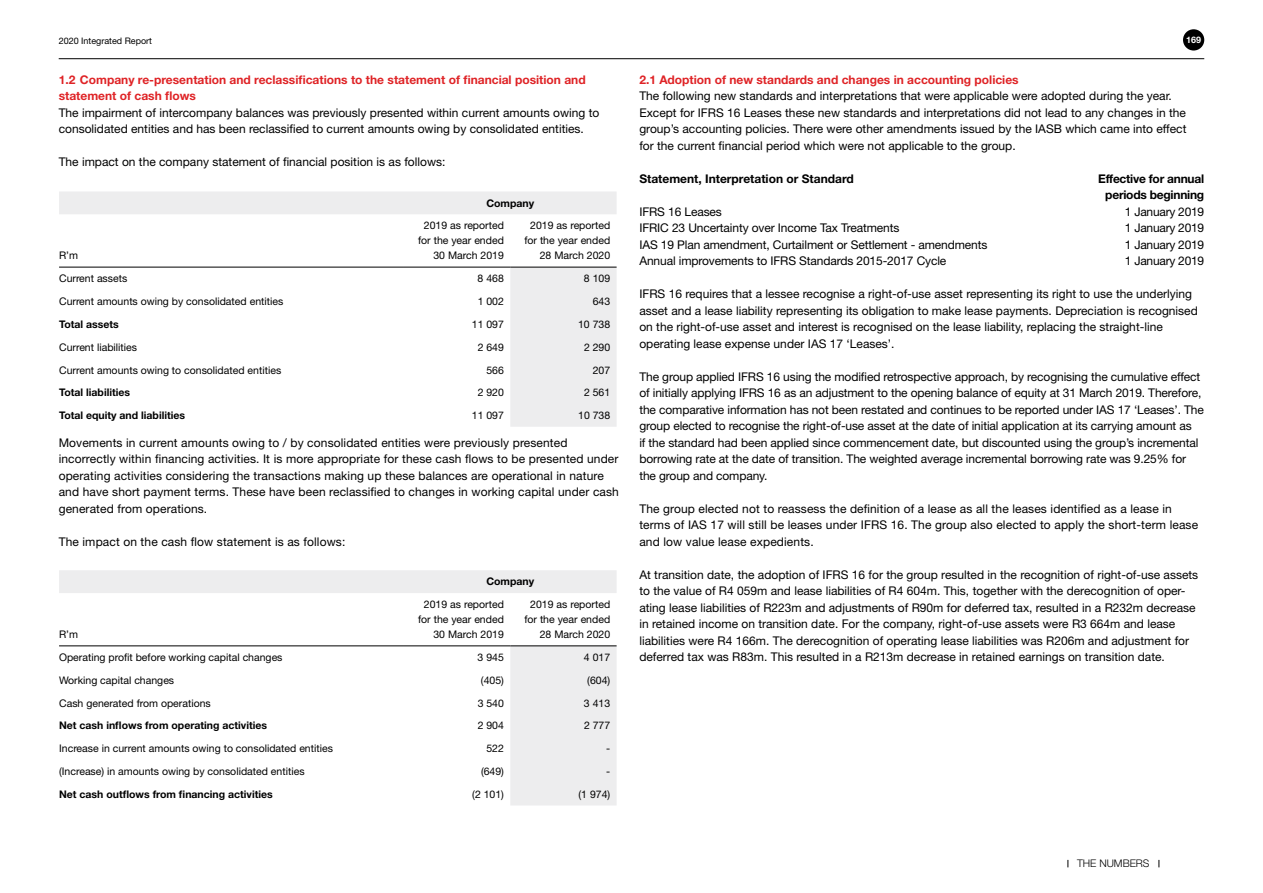
<style>
.page{position:relative;width:1263px;height:893px;background:#fff}
.page>*{position:absolute;margin:0;border:0;box-sizing:border-box;transform-origin:0 0}
.t1{font:12px/16.5px "Helvetica Neue LT Std";color:#000}
.t2{font:700 12px/16.5px "Helvetica Neue LT Std";color:#df2326}
.t3{font:700 12px "Helvetica Neue LT Std";color:#000}
.t4{font:700 12px/16.5px "Helvetica Neue LT Std";letter-spacing:-.02em;color:#000;text-align:center}
.t5{font:10.5px/15px "Helvetica Neue LT Std";color:#000;text-align:right}
.t6{font:700 10.5px "Helvetica Neue LT Std";color:#000}
.t7{font:300 10.5px "Helvetica Neue LT Std";color:#000}
.t8{font:9px "Helvetica Neue LT Std";color:#000}
.t9{font:700 9px "Helvetica Neue LT Std";color:#fff}
</style>
<div class="page">
<hr style="left:59px;top:58px;width:1145px;height:1px;background:#000">
<div style="left:59px;top:192px;width:558px;height:22px;background:#ededee"></div>
<div style="left:510px;top:268px;width:107px;height:159px;background:#ededee"></div>
<hr style="left:59px;top:267px;width:345px;height:1px;background:#000">
<hr style="left:404px;top:267px;width:106px;height:1px;background:#000">
<hr style="left:510px;top:267px;width:107px;height:1px;background:#000">
<div style="left:59px;top:570px;width:558px;height:23px;background:#ededee"></div>
<div style="left:510px;top:647px;width:107px;height:158px;background:#ededee"></div>
<hr style="left:59px;top:646px;width:345px;height:1px;background:#000">
<hr style="left:404px;top:646px;width:106px;height:1px;background:#000">
<hr style="left:510px;top:646px;width:107px;height:1px;background:#000">
<div style="left:1183px;top:29px;width:21px;height:22px;background:#000;border-radius:50%"></div>
<p class="t8" style="left:59px;top:35px;width:95px">2020 Integrated Report</p>
<p class="t9" style="left:1186px;top:34px;width:17px">169</p>
<p class="t2" style="left:59px;top:71px;width:528px">1.2 Company re-presentation and reclassifications to the statement of financial position and statement of cash flows</p>
<p class="t1" style="left:59px;top:104px;width:542px">The impairment of intercompany balances was previously presented within current amounts owing to consolidated entities and has been reclassified to current amounts owing by consolidated entities.</p>
<p class="t1" style="left:59px;top:154px;width:388px">The impact on the company statement of financial position is as follows:</p>
<p class="t5" style="left:59px;top:248px;width:21px">R’m</p>
<p class="t6" style="left:486px;top:196px;width:49px">Company</p>
<p class="t5" style="left:418px;top:218px;width:87px">2019 as reported for the year ended<br>30 March 2019</p>
<p class="t5" style="left:524px;top:218px;width:87px">2019 as reported for the year ended<br>28 March 2020</p>
<p class="t5" style="left:59px;top:271px;width:70px">Current assets</p>
<p class="t5" style="left:478px;top:271px;width:28px">8 468</p>
<p class="t5" style="left:584px;top:271px;width:28px">8 109</p>
<p class="t5" style="left:59px;top:294px;width:226px">Current amounts owing by consolidated entities</p>
<p class="t5" style="left:478px;top:294px;width:28px">1 002</p>
<p class="t5" style="left:593px;top:294px;width:19px">643</p>
<p class="t6" style="left:59px;top:318px;width:61px">Total assets</p>
<p class="t5" style="left:472px;top:316px;width:34px">11 097</p>
<p class="t5" style="left:578px;top:316px;width:34px">10 738</p>
<p class="t5" style="left:59px;top:339px;width:79px">Current liabilities</p>
<p class="t5" style="left:478px;top:339px;width:28px">2 649</p>
<p class="t5" style="left:584px;top:339px;width:28px">2 290</p>
<p class="t5" style="left:59px;top:362px;width:224px">Current amounts owing to consolidated entities</p>
<p class="t5" style="left:486px;top:362px;width:19px">566</p>
<p class="t5" style="left:593px;top:362px;width:19px">207</p>
<p class="t6" style="left:59px;top:386px;width:73px">Total liabilities</p>
<p class="t5" style="left:478px;top:385px;width:28px">2 920</p>
<p class="t5" style="left:584px;top:385px;width:28px">2 561</p>
<p class="t6" style="left:59px;top:409px;width:128px">Total equity and liabilities</p>
<p class="t5" style="left:472px;top:408px;width:34px">11 097</p>
<p class="t5" style="left:578px;top:408px;width:34px">10 738</p>
<p class="t1" style="left:59px;top:434px;width:562px">Movements in current amounts owing to / by consolidated entities were previously presented incorrectly within financing activities. It is more appropriate for these cash flows to be presented under operating activities considering the transactions making up these balances are operational in nature and have short payment terms. These have been reclassified to changes in working capital under cash generated from operations.</p>
<p class="t1" style="left:59px;top:533px;width:288px">The impact on the cash flow statement is as follows:</p>
<p class="t5" style="left:59px;top:627px;width:21px">R’m</p>
<p class="t6" style="left:486px;top:575px;width:49px">Company</p>
<p class="t5" style="left:418px;top:597px;width:87px">2019 as reported for the year ended<br>30 March 2019</p>
<p class="t5" style="left:524px;top:597px;width:87px">2019 as reported for the year ended<br>28 March 2020</p>
<p class="t5" style="left:59px;top:650px;width:225px">Operating profit before working capital changes</p>
<p class="t5" style="left:478px;top:650px;width:28px">3 945</p>
<p class="t5" style="left:584px;top:650px;width:28px">4 017</p>
<p class="t5" style="left:59px;top:672px;width:117px">Working capital changes</p>
<p class="t5" style="left:481px;top:672px;width:24px">(405)</p>
<p class="t5" style="left:587px;top:672px;width:24px">(604)</p>
<p class="t5" style="left:59px;top:695px;width:153px">Cash generated from operations</p>
<p class="t5" style="left:478px;top:695px;width:28px">3 540</p>
<p class="t5" style="left:584px;top:695px;width:28px">3 413</p>
<p class="t6" style="left:59px;top:719px;width:210px">Net cash inflows from operating activities</p>
<p class="t5" style="left:478px;top:718px;width:28px">2 904</p>
<p class="t5" style="left:584px;top:718px;width:28px">2 777</p>
<p class="t5" style="left:59px;top:741px;width:275px">Increase in current amounts owing to consolidated entities</p>
<p class="t5" style="left:486px;top:741px;width:19px">522</p>
<p class="t5" style="left:606px;top:741px;width:6px">-</p>
<p class="t5" style="left:59px;top:764px;width:247px">(Increase) in amounts owing by consolidated entities</p>
<p class="t5" style="left:481px;top:764px;width:24px">(649)</p>
<p class="t5" style="left:606px;top:764px;width:6px">-</p>
<p class="t6" style="left:59px;top:788px;width:215px">Net cash outflows from financing activities</p>
<p class="t5" style="left:472px;top:786px;width:33px">(2 101)</p>
<p class="t5" style="left:579px;top:786px;width:33px">(1 974)</p>
<p class="t2" style="left:639px;top:71px;width:381px">2.1 Adoption of new standards and changes in accounting policies</p>
<p class="t1" style="left:639px;top:88px;width:549px">The following new standards and interpretations that were applicable were adopted during the year.<br>Except for IFRS 16 Leases these new standards and interpretations did not lead to any changes in the group’s accounting policies. There were other amendments issued by the IASB which came into effect for the current financial period which were not applicable to the group.</p>
<p class="t3" style="left:639px;top:171px;width:216px">Statement, Interpretation or Standard</p>
<p class="t1" style="left:639px;top:203px;width:350px">IFRS 16 Leases<br>IFRIC 23 Uncertainty over Income Tax Treatments<br>IAS 19 Plan amendment, Curtailment or Settlement - amendments Annual improvements to IFRS Standards 2015-2017 Cycle</p>
<p class="t1" style="left:639px;top:286px;width:560px">IFRS 16 requires that a lessee recognise a right-of-use asset representing its right to use the underlying asset and a lease liability representing its obligation to make lease payments. Depreciation is recognised on the right-of-use asset and interest is recognised on the lease liability, replacing the straight-line operating lease expense under IAS 17 ‘Leases’.</p>
<p class="t1" style="left:639px;top:368px;width:566px">The group applied IFRS 16 using the modified retrospective approach, by recognising the cumulative effect of initially applying IFRS 16 as an adjustment to the opening balance of equity at 31 March 2019. Therefore, the comparative information has not been restated and continues to be reported under IAS 17 ‘Leases’. The group elected to recognise the right-of-use asset at the date of initial application at its carrying amount as<br>if the standard had been applied since commencement date, but discounted using the group’s incremental borrowing rate at the date of transition. The weighted average incremental borrowing rate was 9.25% for the group and company.</p>
<p class="t1" style="left:639px;top:500px;width:560px">The group elected not to reassess the definition of a lease as all the leases identified as a lease in terms of IAS 17 will still be leases under IFRS 16. The group also elected to apply the short-term lease and low value lease expedients.</p>
<p class="t1" style="left:639px;top:566px;width:560px">At transition date, the adoption of IFRS 16 for the group resulted in the recognition of right-of-use assets to the value of R4 059m and lease liabilities of R4 604m. This, together with the derecognition of oper&shy;ating lease liabilities of R223m and adjustments of R90m for deferred tax, resulted in a R232m decrease in retained income on transition date. For the company, right-of-use assets were R3 664m and lease liabilities were R4 166m. The derecognition of operating lease liabilities was R206m and adjustment for deferred tax was R83m. This resulted in a R213m decrease in retained earnings on transition date.</p>
<p class="t4" style="left:1098px;top:170px;width:108px">Effective for annual periods beginning</p>
<p class="t1" style="left:1125px;top:203px;width:81px;text-align:justify">1 January 2019<br>1 January 2019<br>1 January 2019<br>1 January 2019</p>
<p class="t7" style="left:1077px;top:857px;width:74px">THE NUMBERS</p>
</div>
